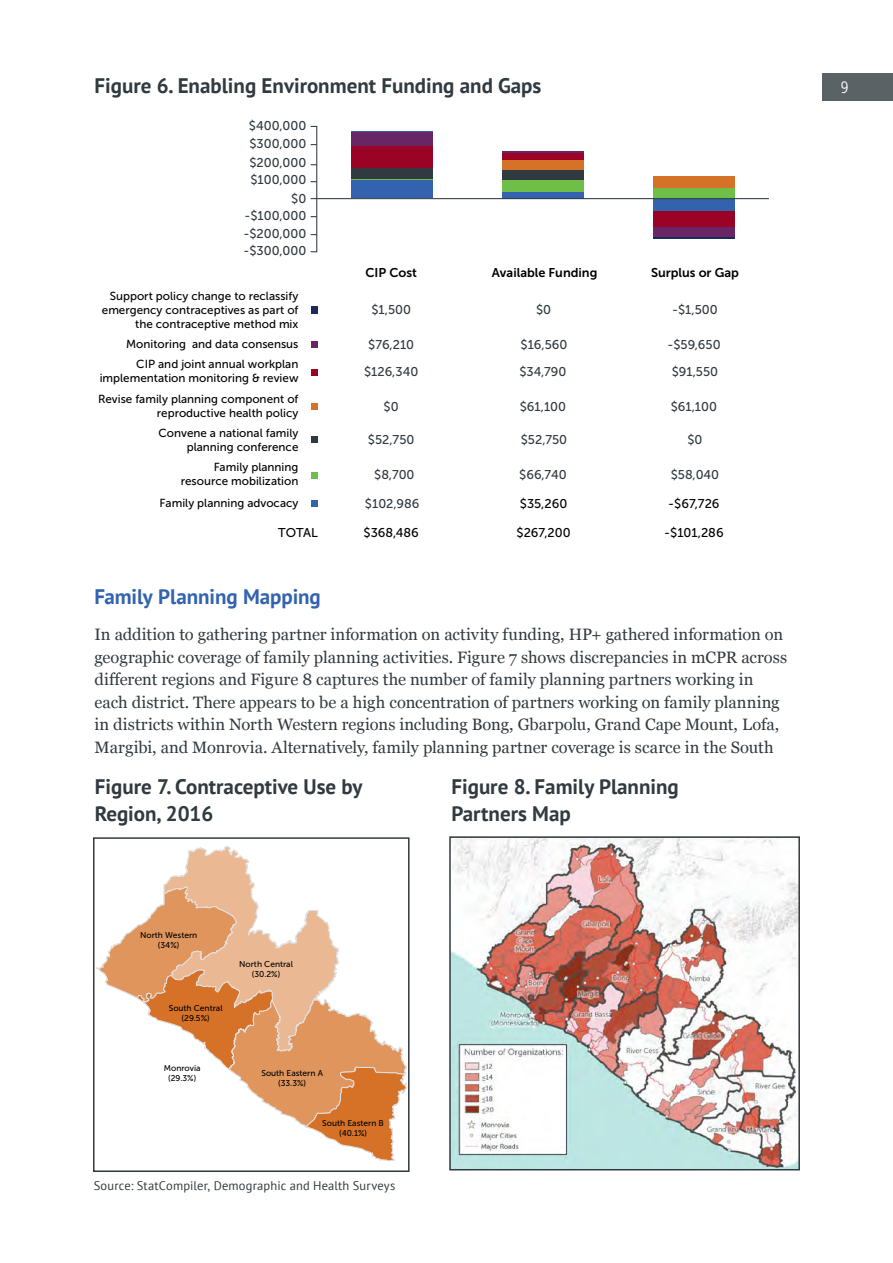
<style>
.page{position:relative;width:893px;height:1263px;background:#fff}
.page>*{position:absolute;margin:0;border:0;box-sizing:border-box;transform-origin:0 0}
.Figure_Table_Header{font:700 21px/27px "PT Sans";color:#313a40}
.t1{font:700 21px "PT Sans";letter-spacing:-.005em;color:#3363af}
.Body{font:16.5px/22.5px "Georgia";color:#313a40}
.t2{font:16.5px "Museo Sans Cond 300";color:#fff}
.t3{font:12.75px/27.5px "Museo Sans 500";color:#313a40;text-align:center}
.t4{font:12.75px "Museo Sans 500";color:#000}
.t5{font:12.75px "Museo Sans 700";color:#000}
.Credit{font:12.45px "PT Sans";letter-spacing:.01em;color:#313a40}
.t6{font:11.7px/14px "Museo Sans 500";color:#000;text-align:right}
.t7{font:8.4px/10.1px "Museo Sans 500";color:#000;text-align:center}
</style>
<div class="page">
<div style="left:310px;top:126px;width:7px;height:126px;border:1px solid #313a40"></div>
<div style="left:312px;top:307px;width:6px;height:7px;background:#1e295b"></div>
<svg style="left:312px;top:342px;width:6px;height:6px"></svg>
<svg style="left:312px;top:369px;width:6px;height:6px"></svg>
<svg style="left:312px;top:437px;width:6px;height:6px"></svg>
<div style="left:312px;top:403px;width:6px;height:7px;background:#d67228"></div>
<svg style="left:312px;top:472px;width:6px;height:6px"></svg>
<div style="left:312px;top:500px;width:6px;height:7px;background:#3363af"></div>
<div style="left:352px;top:132px;width:81px;height:14px;background:#682666"></div>
<div style="left:352px;top:146px;width:81px;height:22px;background:#9a0325"></div>
<div style="left:352px;top:168px;width:81px;height:11px;background:#313a40"></div>
<div style="left:352px;top:180px;width:81px;height:18px;background:#3363af"></div>
<hr style="left:502px;top:151px;width:82px;height:2px;background:#682666">
<div style="left:502px;top:180px;width:82px;height:12px;background:#6ebe48"></div>
<div style="left:502px;top:153px;width:82px;height:7px;background:#9a0325"></div>
<hr style="left:654px;top:237px;width:81px;height:1px;background:#1e295b">
<div style="left:654px;top:210px;width:81px;height:17px;background:#9a0325"></div>
<div style="left:654px;top:227px;width:81px;height:10px;background:#682666"></div>
<hr style="left:352px;top:131px;width:81px;height:1px;background:#3363af">
<hr style="left:352px;top:179px;width:81px;height:1px;background:#6ebe48">
<div style="left:502px;top:160px;width:82px;height:10px;background:#d67228"></div>
<div style="left:502px;top:170px;width:82px;height:10px;background:#313a40"></div>
<div style="left:502px;top:192px;width:82px;height:7px;background:#3363af"></div>
<div style="left:654px;top:199px;width:81px;height:11px;background:#3363af"></div>
<div style="left:654px;top:177px;width:81px;height:11px;background:#d67228"></div>
<div style="left:654px;top:188px;width:81px;height:11px;background:#6ebe48"></div>
<hr style="left:311px;top:198px;width:458px;height:1px;background:#313a40">
<svg style="left:96px;top:846px;width:311px;height:316px"></svg>
<div style="left:93px;top:837px;width:317px;height:335px;border:2px solid #313a40"></div>
<img style="left:452px;top:839px;width:345px;height:328px">
<div style="left:449px;top:836px;width:351px;height:334px;border:2px solid #313a40"></div>
<div style="left:823px;top:73px;width:70px;height:27px;background:#5a6266"></div>
<p class="Figure_Table_Header" style="left:94px;top:72px;width:448px">Figure 6. Enabling Environment Funding and Gaps</p>
<p class="t3" style="left:249px;top:112px;width:59px">$400,000</p>
<p class="t3" style="left:249px;top:130px;width:58px">$300,000</p>
<p class="t3" style="left:249px;top:149px;width:58px">$200,000</p>
<p class="t3" style="left:250px;top:166px;width:57px">$100,000</p>
<p class="t3" style="left:291px;top:184px;width:17px">$0</p>
<p class="t3" style="left:244px;top:202px;width:63px">-$100,000</p>
<p class="t3" style="left:243px;top:220px;width:64px">-$200,000</p>
<p class="t3" style="left:243px;top:237px;width:64px">-$300,000</p>
<p class="t6" style="left:102px;top:289px;width:198px">Support policy change to reclassify emergency contraceptives as part of the contraceptive method mix</p>
<p class="t6" style="left:126px;top:334px;width:174px;line-height:19.8px">Monitoring and data consensus<br>CIP and joint annual workplan</p>
<p class="t6" style="left:100px;top:371px;width:200px">implementation monitoring &amp; review</p>
<p class="t6" style="left:98px;top:392px;width:202px">Revise family planning component of reproductive health policy</p>
<p class="t6" style="left:158px;top:426px;width:141px">Convene a national family planning conference</p>
<p class="t6" style="left:181px;top:460px;width:119px">Family planning resource mobilization</p>
<p class="t6" style="left:160px;top:496px;width:140px">Family planning advocacy</p>
<p class="t5" style="left:365px;top:265px;width:53px">CIP Cost</p>
<p class="t5" style="left:492px;top:265px;width:107px">Available Funding</p>
<p class="t5" style="left:651px;top:265px;width:89px">Surplus or Gap</p>
<p class="t3" style="left:371px;top:296px;width:41px">$1,500</p>
<p class="t3" style="left:536px;top:296px;width:17px">$0</p>
<p class="t3" style="left:364px;top:331px;width:56px">$76,210 $126,340</p>
<p class="t3" style="left:384px;top:393px;width:17px">$0</p>
<p class="t3" style="left:368px;top:426px;width:48px">$52,750</p>
<p class="t3" style="left:374px;top:461px;width:42px">$8,700</p>
<p class="t3" style="left:519px;top:331px;width:50px;text-align:left">$16,560 $34,790</p>
<p class="t3" style="left:520px;top:393px;width:48px">$61,100</p>
<p class="t3" style="left:521px;top:426px;width:48px">$52,750</p>
<p class="t3" style="left:519px;top:461px;width:49px">$66,740</p>
<p class="t3" style="left:672px;top:296px;width:47px">-$1,500</p>
<p class="t3" style="left:667px;top:331px;width:55px">-$59,650</p>
<p class="t3" style="left:672px;top:358px;width:48px">$91,550</p>
<p class="t3" style="left:671px;top:393px;width:48px">$61,100</p>
<p class="t3" style="left:687px;top:426px;width:17px">$0</p>
<p class="t3" style="left:671px;top:461px;width:50px">$58,040</p>
<p class="t3" style="left:365px;top:489px;width:56px">$102,986</p>
<p class="t4" style="left:520px;top:496px;width:49px">$35,260</p>
<p class="t4" style="left:668px;top:496px;width:53px">-$67,726</p>
<p class="t4" style="left:278px;top:526px;width:41px">TOTAL</p>
<p class="t4" style="left:364px;top:526px;width:57px">$368,486</p>
<p class="t4" style="left:516px;top:526px;width:56px">$267,200</p>
<p class="t4" style="left:664px;top:526px;width:61px">-$101,286</p>
<h2 class="t1" style="left:94px;top:583px;width:228px">Family Planning Mapping</h2>
<p class="Body" style="left:94px;top:623px;width:694px">In addition to gathering partner information on activity funding, HP+ gathered information on geographic coverage of family planning activities. Figure 7 shows discrepancies in mCPR across different regions and Figure 8 captures the number of family planning partners working in each district. There appears to be a high concentration of partners working on family planning in districts within North Western regions including Bong, Gbarpolu, Grand Cape Mount, Lofa, Margibi, and Monrovia. Alternatively, family planning partner coverage is scarce in the South</p>
<p class="Figure_Table_Header" style="left:95px;top:773px;width:269px">Figure 7. Contraceptive Use by<br>Region, 2016</p>
<p class="Figure_Table_Header" style="left:451px;top:773px;width:229px">Figure 8. Family Planning<br>Partners Map</p>
<p class="t7" style="left:140px;top:930px;width:59px">North Western (34%)</p>
<p class="t7" style="left:169px;top:1003px;width:55px">South Central (29.5%)</p>
<p class="t7" style="left:239px;top:959px;width:55px">North Central (30.2%)</p>
<p class="t7" style="left:164px;top:1063px;width:38px">Monrovia (29.3%)</p>
<p class="t7" style="left:261px;top:1067px;width:63px">South Eastern A (33.3%)</p>
<p class="t7" style="left:322px;top:1118px;width:63px">South Eastern B (40.1%)</p>
<p class="Credit" style="left:94px;top:1177px;width:303px">Source: StatCompiler, Demographic and Health Surveys</p>
<p class="t2" style="left:841px;top:78px;width:9px">9</p>
</div>
